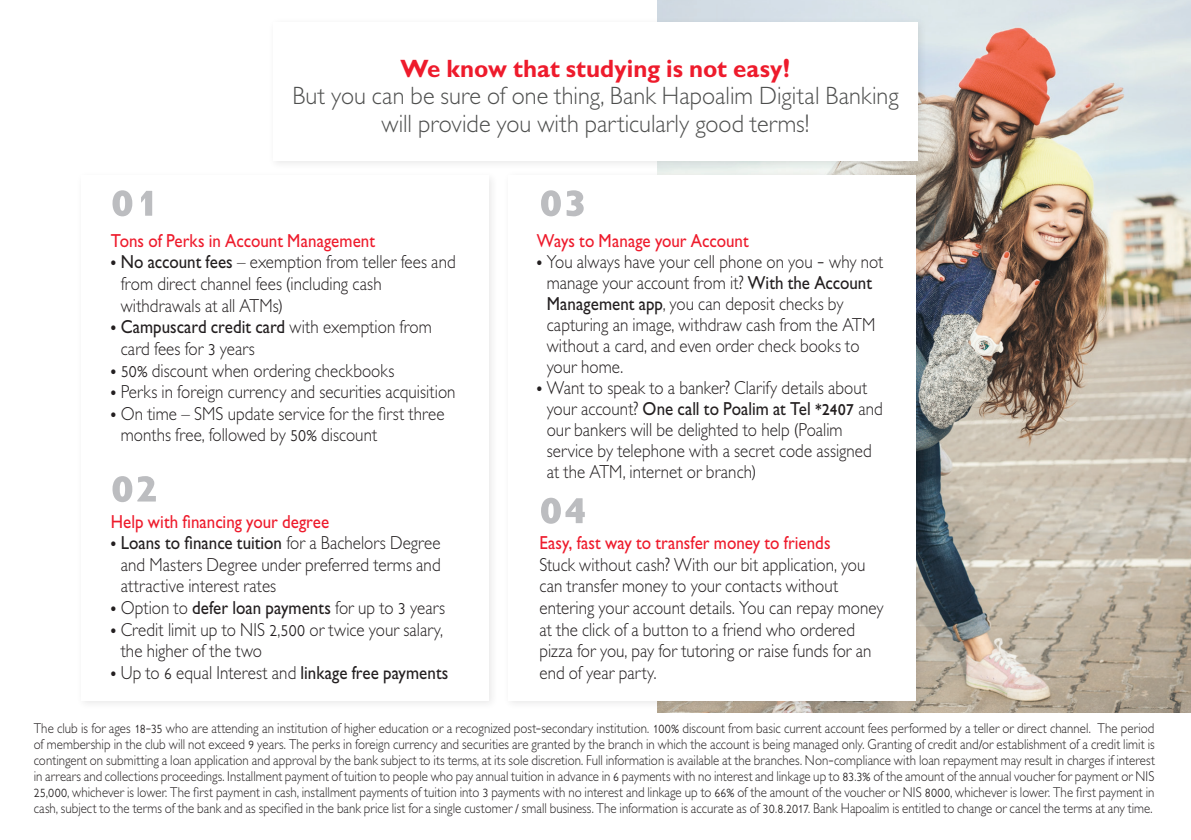
<style>
.page{position:relative;width:1191px;height:840px;background:#fff}
.page>*{position:absolute;margin:0;border:0;box-sizing:border-box;transform-origin:0 0}
.t1{font:700 53px "Poalim Sans Std";letter-spacing:.02em;color:#bcbdc0}
.t2{font:300 31.4px/27.4px "Poalim Sans Std";letter-spacing:.005em;color:#4e4f4e;text-align:center;scale:.96 1}
.t3{font:700 31.4px "Poalim Sans Std";color:#ee1b2c;scale:.96 1}
.t4{font:300 23.6px/21.6px "Poalim Sans Std";letter-spacing:.005em;color:#231f20;scale:.9 1}
.t5{font:500 23.6px "Poalim Sans Std";color:#ee1b2c;scale:.9 1}
.t6{font:300 17.8px/15.8px "Poalim Sans Std";letter-spacing:.005em;color:#231f20;text-align:justify;scale:.9 1}
.s1{font-weight:500}
</style>
<div class="page">
<img style="left:658px;top:0;width:533px;height:713px">
<div style="left:268px;top:17px;width:659px;height:153px;background:#231f20;opacity:.1"></div>
<div style="left:273px;top:23px;width:644px;height:138px;background:#fff"></div>
<div style="left:503px;top:170px;width:422px;height:540px;background:#231f20;opacity:.1"></div>
<div style="left:508px;top:176px;width:407px;height:524px;background:#fff"></div>
<div style="left:76px;top:170px;width:422px;height:540px;background:#fbfbfb"></div>
<div style="left:81px;top:176px;width:407px;height:524px;background:#fff"></div>
<h2 class="t3" style="left:400px;top:53px;width:408px">We know that studying is not easy!</h2>
<h2 class="t2" style="left:292px;top:83px;width:633px">But you can be sure of one thing, Bank Hapoalim Digital Banking will provide you with particularly good terms!</h2>
<h1 class="t1" style="left:111px;top:176px;width:49px">01</h1>
<p class="t5" style="left:111px;top:229px;width:295px">Tons of Perks in Account Management</p>
<p class="t4" style="left:121px;top:252px;width:374px;text-indent:-10px">• <span class="s1">No account fees</span> – exemption from teller fees and from direct channel fees (including cash withdrawals at all ATMs(</p>
<p class="t4" style="left:121px;top:317px;width:347px;text-indent:-10px">• <span class="s1">Campuscard credit card</span> with exemption from card fees for 3 years</p>
<p class="t4" style="left:111px;top:360px;width:316px">• 50% discount when ordering checkbooks</p>
<p class="t4" style="left:111px;top:382px;width:384px">• Perks in foreign currency and securities acquisition</p>
<p class="t4" style="left:121px;top:403px;width:361px;text-indent:-10px">• On time – SMS update service for the first three months free, followed by 50% discount</p>
<h1 class="t1" style="left:539px;top:176px;width:49px">03</h1>
<p class="t5" style="left:537px;top:229px;width:237px">Ways to Manage your Account</p>
<p class="t4" style="left:547px;top:252px;width:375px;line-height:21px;text-indent:-10px">• You always have your cell phone on you - why not manage your account from ? it <span class="s1">With the Account Management app</span>, you can deposit checks by capturing an image, withdraw cash from the ATM without a card, and even order check books to your home.</p>
<p class="t4" style="left:547px;top:377px;width:375px;line-height:21px;text-indent:-10px">• Want to speak to a banker? Clarify details about your account? <span class="s1">One call to Poalim at Tel *2407</span> and our bankers will be delighted to help (Poalim service by telephone with a secret code assigned at the ATM, internet or branch(</p>
<h1 class="t1" style="left:111px;top:462px;width:49px">02</h1>
<h1 class="t1" style="left:539px;top:483px;width:49px">04</h1>
<p class="t5" style="left:111px;top:510px;width:244px">Help with financing your degree</p>
<p class="t4" style="left:121px;top:533px;width:357px;text-align:justify;text-indent:-10px">• <span class="s1">Loans to finance tuition</span> for a Bachelors Degree and Masters Degree under preferred terms and attractive interest rates</p>
<p class="t4" style="left:111px;top:619px;width:370px">• Credit limit up to NIS 2,500 or twice your salary,</p>
<p class="t5" style="left:539px;top:531px;width:325px">Easy, fast way to transfer money to friends</p>
<p class="t4" style="left:539px;top:554px;width:384px">Stuck without cash? With our bit application, you can transfer money to your contacts without entering your account details. You can repay money at the click aof button to a friend who ordered pizza for you, pay for tutoring or raise funds for an end of year party.</p>
<p class="t6" style="left:34px;top:720px;width:1247px">The club is for ages 18-35 who are attending an institution of higher education or a recognized post-secondary institution. 100% discount from basic current account fees performed by a teller or direct channel. The period of membership in the club will not exceed 9 years. The perks in foreign currency and securities are granted by the branch in which the account is being managed only. Granting of credit and o r/ establishment aof credit limit is contingent on submitting a loan application and approval by the bank subject itsto terms itsat, sole discretion. Full information is available at the branches. Non-compliance with loan repayment may result in charges if interest in arrears and collections proceedings. Installment payment oftuition to people who pay annual tuition in advance 6in payments with no interest and linkage up to 83.3% ofthe amount ofthe annual voucher for payment or NIS 25,000, whichever is lower. The first payment in cash, installment payments of tuition into 3 payments with no interest and linkage up to 66% of the amount of the voucher or NIS 8000, whichever is lower. The first payment in cash, subject to the terms ofthe bank and as specified in the bank price list for a single customer / small business. The information is accurate ofas 30.8.2017. Bank Hapoalim is entitled to change or cancel the terms at any time.</p>
<p class="t4" style="left:121px;top:586px;width:362px;line-height:43.2px;text-indent:-10px">• Option to <span class="s1">defer loan payments</span> for up to 3 years the higher of the two</p>
<p class="t4" style="left:111px;top:662px;width:377px">• Up to 6 equal Interest and <span class="s1">linkage free payments</span></p>
</div>
